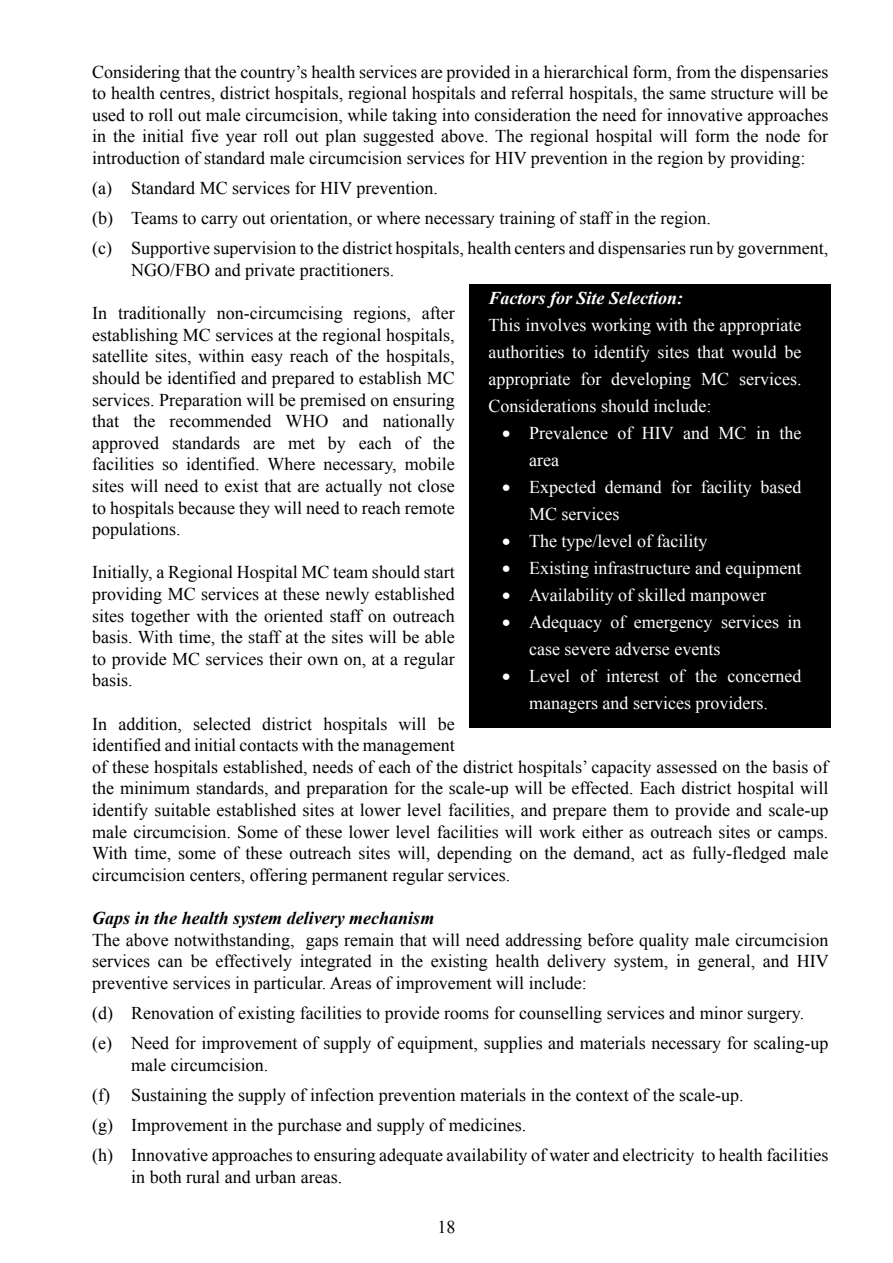
<style>
.page{position:relative;width:893px;height:1263px;background:#fff}
.page>*{position:absolute;margin:0;border:0;box-sizing:border-box;transform-origin:0 0}
.t1{font:18px/21.6px "Times New Roman";color:#000;text-align:justify}
.t2{font:18px/27px "Times New Roman";color:#fff}
.t3{font:italic 700 18px "Times New Roman";color:#000}
.t4{font:italic 700 18px "Times New Roman";color:#fff}
</style>
<div class="page">
<div style="left:470px;top:284px;width:361px;height:444px;background:#000"></div>
<p class="t1" style="left:92px;top:61px;width:738px">Considering that the country’s health services are provided in a hierarchical form, from the dispensaries to health centres, district hospitals, regional hospitals and referral hospitals, the same structure will be used to roll out male circumcision, while taking into consideration the need for innovative approaches in the initial five year roll out plan suggested above. The regional hospital will form the node for introduction of standard male circumcision services for HIV prevention in the region by providing:</p>
<p class="t1" style="left:92px;top:173px;width:738px;line-height:30.2px;text-align:left">(a) Standard MC services for HIV prevention.<br>(b) Teams to carry out orientation, or where necessary training of staff in the region.<br>(c) Supportive supervision to the district hospitals, health centers and dispensaries run by government,</p>
<p class="t1" style="left:131px;top:259px;width:264px">NGO/FBO and private practitioners.</p>
<p class="t1" style="left:92px;top:302px;width:364px">In traditionally non-circumcising regions, after establishing MC services at the regional hospitals, satellite sites, within easy reach of the hospitals, should be identified and prepared to establish MC services. Preparation will be premised on ensuring that the recommended WHO and nationally approved standards are met by each of the facilities so identified. Where necessary, mobile sites will need to exist that are actually not close to hospitals because they will need to reach remote populations.</p>
<p class="t1" style="left:92px;top:561px;width:364px">Initially, a Regional Hospital MC team should start providing MC services at these newly established sites together with the oriented staff on outreach basis. With time, the staff at the sites will be able to provide MC services their own on, at a regular basis.</p>
<p class="t1" style="left:92px;top:712px;width:738px;text-align:left">In addition, selected district hospitals will be<br>identified and initial contacts with the management<br>of these hospitals established, needs of each of the district hospitals’ capacity assessed on the basis of the minimum standards, and preparation for the scale-up will be effected. Each district hospital will identify suitable established sites at lower level facilities, and prepare them to provide and scale-up male circumcision. Some of these lower level facilities will work either as outreach sites or camps.<br>With time, some of these outreach sites will, depending on the demand, act as fully-fledged male circumcision centers, offering permanent regular services.</p>
<p class="t3" style="left:92px;top:908px;width:344px">Gaps in the health system delivery mechanism</p>
<p class="t1" style="left:92px;top:928px;width:738px">The above notwithstanding, gaps remain that will need addressing before quality male circumcision services can be effectively integrated in the existing health delivery system, in general, and HIV preventive services in particular. Areas of improvement will include:</p>
<p class="t1" style="left:92px;top:998px;width:738px;line-height:30.2px">(d) Renovation of existing facilities to provide rooms for counselling services and minor surgery. (e) Need for improvement of supply of equipment, supplies and materials necessary for scaling-up</p>
<p class="t1" style="left:92px;top:1049px;width:737px;line-height:30.2px;text-align:left;text-indent:39px">male circumcision.<br>(f) Sustaining the supply of infection prevention materials in the context of the scale-up.<br>(g) Improvement in the purchase and supply of medicines.<br>(h) Innovative approaches to ensuring adequate availability of water and electricity to health facilities</p>
<p class="t1" style="left:131px;top:1165px;width:212px">in both rural and urban areas.</p>
<p class="t4" style="left:488px;top:288px;width:196px">Factors for Site Selection:</p>
<p class="t2" style="left:488px;top:312px;width:315px;text-align:justify">This involves working with the appropriate authorities to identify sites that would be appropriate for developing MC services.<br>Considerations should include:</p>
<p class="t2" style="left:529px;top:420px;width:274px;text-indent:-27px">• Prevalence of HIV and MC in the area</p>
<p class="t2" style="left:529px;top:474px;width:274px;text-indent:-27px">• Expected demand for facility based<br>MC services</p>
<p class="t2" style="left:502px;top:528px;width:207px">• The type/level of facility</p>
<p class="t2" style="left:502px;top:555px;width:301px">• Existing infrastructure and equipment</p>
<p class="t2" style="left:502px;top:582px;width:266px">• Availability of skilled manpower</p>
<p class="t2" style="left:529px;top:609px;width:274px;text-indent:-27px">• Adequacy of emergency services in case severe adverse events</p>
<p class="t2" style="left:502px;top:663px;width:301px;text-align:center">• Level of interest of the concerned managers and services providers.</p>
<p class="t1" style="left:437px;top:1216px;width:19px">18</p>
</div>
